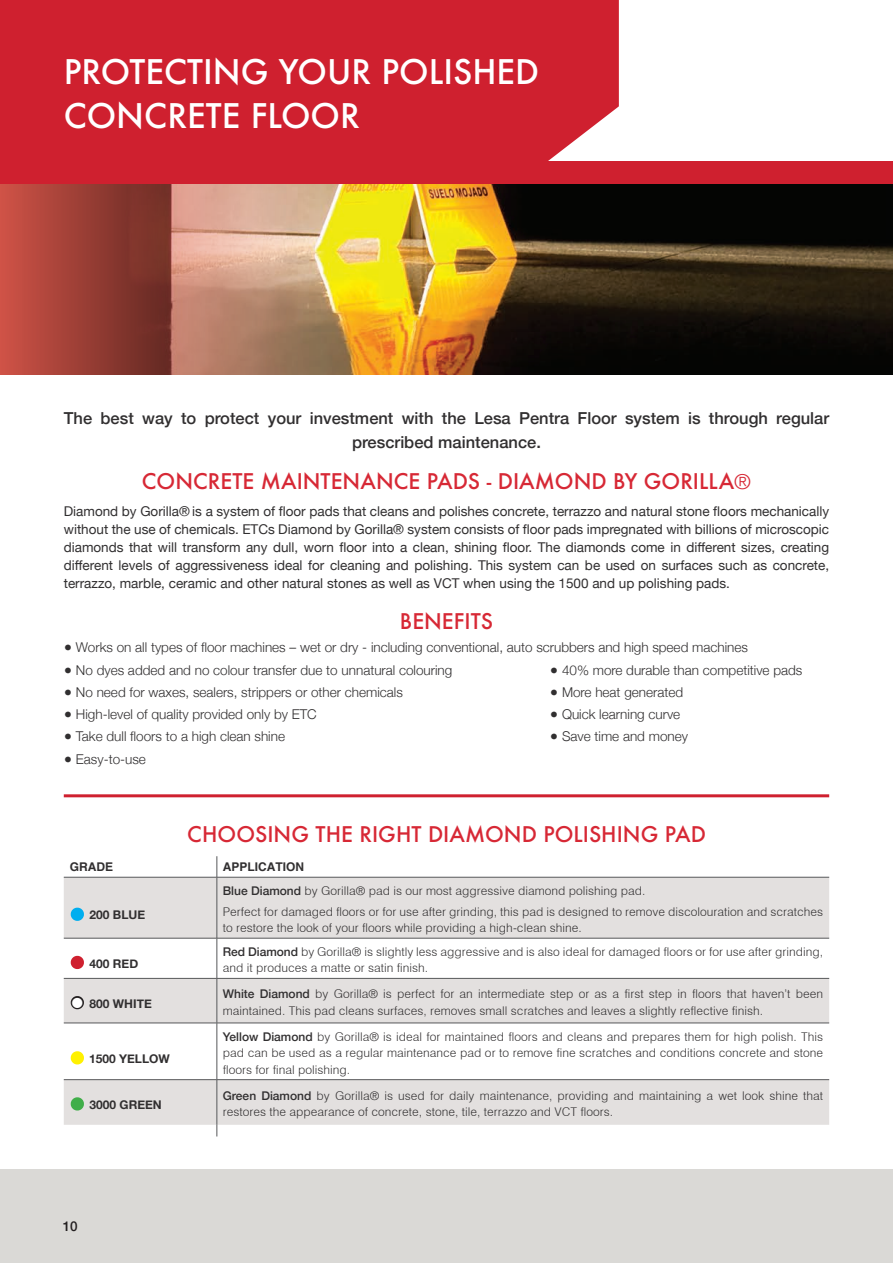
<style>
.page{position:relative;width:893px;height:1263px;background:#fff}
.page>*{position:absolute;margin:0;border:0;box-sizing:border-box;transform-origin:0 0}
.t1{font:500 33px/43.5px "Futura";color:#fff}
.t2{font:500 21px "Futura";color:#d72835}
.t3{font:500 16.5px/24px "Helvetica Neue";color:#312f30;text-align:center}
.t4{font:13.5px/18px "Helvetica Neue";color:#312f30;text-align:justify}
.t5{font:300 13.5px "Helvetica Neue";color:#312f30}
.t6{font:500 13.5px "Helvetica Neue";color:#231f20}
.t7{font:300 12px/16.5px "Helvetica";color:#312f30}
.t8{font:700 12px "Helvetica Neue";color:#312f30}
.t9{font:700 12px "Helvetica";color:#312f30}
.s1{font-family:"Helvetica Neue";font-weight:300}
.s2{font-weight:500}
.s3{font-weight:500;font-size:24px;color:#00aeef}
.s4{font-family:"Helvetica Neue";font-weight:500}
.s5{font-family:"Helvetica Neue"}
.s6{font-weight:500;font-size:24px;color:#cf202f}
.s7{font-weight:500;font-size:24px;color:#fff}
.s8{font-weight:500;font-size:24px;color:#fff101}
.s9{font-weight:500;font-size:24px;color:#40ae49}
</style>
<div class="page">
<img style="left:320px;top:184px;width:573px;height:190px">
<svg style="left:0;top:184px;width:320px;height:190px;background:#af6758"></svg>
<div style="left:0;top:1169px;width:893px;height:94px;background:#dad9d6"></div>
<div style="left:0;top:0;width:619px;height:161px;background:#cf202f"></div>
<div style="left:0;top:161px;width:893px;height:23px;background:#cf202f"></div>
<hr style="left:64px;top:794px;width:765px;height:3px;background:#cf202f">
<svg style="left:64px;top:878px;width:765px;height:247px;fill:#e3e0df"></svg>
<svg style="left:217px;top:856px;width:1px;height:21px"></svg>
<hr style="left:64px;top:877px;width:153px;height:1px;background:#57585a">
<hr style="left:217px;top:877px;width:612px;height:1px;background:#57585a">
<hr style="left:217px;top:877px;width:1px;height:61px;background:#57585a">
<hr style="left:64px;top:938px;width:153px;height:1px;background:#57585a">
<hr style="left:217px;top:938px;width:612px;height:1px;background:#57585a">
<hr style="left:217px;top:938px;width:1px;height:40px;background:#57585a">
<hr style="left:64px;top:978px;width:153px;height:1px;background:#57585a">
<hr style="left:217px;top:978px;width:612px;height:1px;background:#57585a">
<hr style="left:217px;top:978px;width:1px;height:45px;background:#57585a">
<hr style="left:64px;top:1023px;width:153px;height:1px;background:#57585a">
<hr style="left:217px;top:1023px;width:612px;height:1px;background:#57585a">
<hr style="left:217px;top:1023px;width:1px;height:56px;background:#57585a">
<hr style="left:64px;top:1079px;width:153px;height:1px;background:#57585a">
<hr style="left:217px;top:1079px;width:612px;height:1px;background:#57585a">
<hr style="left:217px;top:1080px;width:1px;height:45px;background:#57585a">
<svg style="left:68px;top:905px;width:18px;height:18px"></svg>
<svg style="left:68px;top:953px;width:18px;height:18px"></svg>
<svg style="left:68px;top:994px;width:18px;height:17px"></svg>
<svg style="left:68px;top:1049px;width:18px;height:18px"></svg>
<svg style="left:68px;top:1095px;width:18px;height:18px"></svg>
<p class="t1" style="left:64px;top:50px;width:477px">PROTECTING YOUR POLISHED<br>CONCRETE FLOOR</p>
<p class="t3" style="left:64px;top:405px;width:767px">The best way to protect your investment with the Lesa Pentra Floor system is through regular prescribed maintenance.</p>
<p class="t2" style="left:142px;top:467px;width:611px">CONCRETE MAINTENANCE PADS - DIAMOND BY GORILLA<span class="s1">®</span></p>
<p class="t4" style="left:64px;top:503px;width:767px">Diamond by Gorilla® is a system of floor pads that cleans and polishes concrete, terrazzo and natural stone floors mechanically without the use of chemicals. ETCs Diamond by Gorilla® system consists of floor pads impregnated with billions of microscopic diamonds that will transform any dull, worn floor into a clean, shining floor. The diamonds come in different sizes, creating different levels of aggressiveness ideal for cleaning and polishing. This system can be used on surfaces such as concrete, terrazzo, marble, ceramic and other natural stones as well as VCT when using the 1500 and up polishing pads.</p>
<p class="t2" style="left:400px;top:607px;width:95px">BENEFITS</p>
<p class="t5" style="left:64px;top:637px;width:686px"><span class="s2">●</span> Works on all types of floor machines – wet or dry - including conventional, auto scrubbers and high speed machines</p>
<p class="t5" style="left:64px;top:659px;width:390px"><span class="s2">●</span> No dyes added and no colour transfer due to unnatural colouring</p>
<p class="t5" style="left:550px;top:659px;width:254px"><span class="s2">●</span> 40% more durable than competitive pads</p>
<p class="t5" style="left:64px;top:681px;width:341px"><span class="s2">●</span> No need for waxes, sealers, strippers or other chemicals</p>
<p class="t5" style="left:550px;top:681px;width:135px"><span class="s2">●</span> More heat generated</p>
<p class="t5" style="left:64px;top:703px;width:255px"><span class="s2">●</span> High-level of quality provided only by ETC</p>
<p class="t5" style="left:550px;top:703px;width:132px"><span class="s2">●</span> Quick learning curve</p>
<p class="t5" style="left:64px;top:726px;width:223px"><span class="s2">●</span> Take dull floors to a high clean shine</p>
<p class="t5" style="left:550px;top:726px;width:140px"><span class="s2">●</span> Save time and money</p>
<p class="t5" style="left:64px;top:748px;width:84px"><span class="s2">●</span> Easy-to-use</p>
<p class="t2" style="left:187px;top:819px;width:520px">CHOOSING THE RIGHT DIAMOND POLISHING PAD</p>
<p class="t9" style="left:70px;top:860px;width:45px">GRADE</p>
<p class="t9" style="left:223px;top:860px;width:83px">APPLICATION</p>
<p class="t8" style="left:70px;top:906px;width:77px"><span class="s3">●</span> 200 BLUE</p>
<p class="t7" style="left:223px;top:882px;width:424px"><span class="s4">Blue Diamond</span> by Gorilla<span class="s5">®</span> pad is our most aggressive diamond polishing pad.</p>
<p class="t7" style="left:223px;top:903px;width:602px">Perfect for damaged floors or for use after grinding, this pad is designed to remove discolouration and scratches to restore the look of your floors while providing a high-clean shine.</p>
<p class="t8" style="left:70px;top:954px;width:70px"><span class="s6">●</span> 400 RED</p>
<p class="t7" style="left:223px;top:943px;width:602px"><span class="s4">Red Diamond</span> by Gorilla<span class="s5">®</span> is slightly less aggressive and is also ideal for damaged floors or for use after grinding, and it produces a matte or satin finish.</p>
<p class="t8" style="left:70px;top:994px;width:84px"><span class="s7">●</span> 800 WHITE</p>
<p class="t7" style="left:223px;top:986px;width:602px"><span class="s4">White Diamond</span> by Gorilla<span class="s5">®</span> is perfect for an intermediate step or as a first step in floors that haven’t been maintained. This pad cleans surfaces, removes small scratches and leaves a slightly reflective finish.</p>
<p class="t8" style="left:70px;top:1049px;width:102px"><span class="s8">●</span> 1500 YELLOW</p>
<p class="t7" style="left:223px;top:1028px;width:602px;text-align:justify"><span class="s4">Yellow Diamond</span> by Gorilla<span class="s5">®</span> is ideal for maintained floors and cleans and prepares them for high polish. This pad can be used as a regular maintenance pad or to remove fine scratches and conditions concrete and stone floors for final polishing.</p>
<p class="t8" style="left:70px;top:1095px;width:94px"><span class="s9">●</span> 3000 GREEN</p>
<p class="t7" style="left:223px;top:1087px;width:602px"><span class="s4">Green Diamond</span> by Gorilla<span class="s5">®</span> is used for daily maintenance, providing and maintaining a wet look shine that restores the appearance of concrete, stone, tile, terrazzo and VCT floors.</p>
<p class="t6" style="left:63px;top:1215px;width:17px">10</p>
</div>
